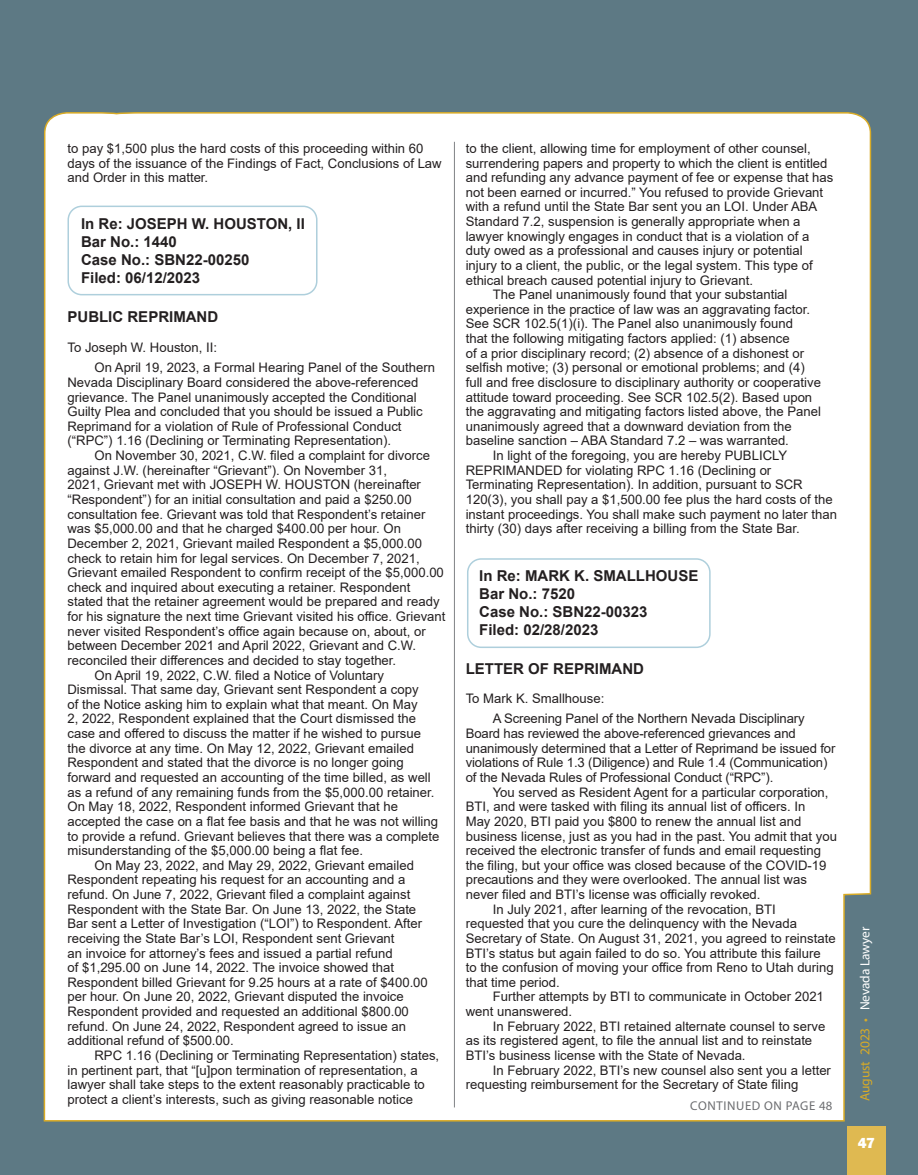
<style>
.page{position:relative;width:918px;height:1175px;background:#fff}
.page>*{position:absolute;margin:0;border:0;box-sizing:border-box;transform-origin:0 0}
.t1{font:700 15px "Arial";color:#231f20}
.t2{font:800 15px "Franklin Gothic";color:#fff}
.t3{font:13.35px "Myriad Pro";letter-spacing:-.01em;color:#fff}
.t4{font:13.2px/14.7px "Arial";color:#231f20}
.t5{font:12.75px "Myriad Pro";letter-spacing:.05em;color:#6c6d70}
.s1{font-size:13.5px;color:#d9ab26}
.s2{color:#d9ab26}
</style>
<div class="page">
<div style="left:0;top:0;width:918px;height:1174px;background:#5d7984"></div>
<div style="left:43px;top:112px;width:829px;height:1010px;background:#fff"></div>
<div style="left:847px;top:1126px;width:39px;height:48px;background:#dfb951"></div>
<hr style="left:454px;top:142px;width:1px;height:965px;background:#808285">
<div style="left:68px;top:206px;width:250px;height:89px;border:2px solid #aecfdc;border-radius:14px"></div>
<div style="left:467px;top:558px;width:244px;height:90px;border:2px solid #aecfdc;border-radius:14px"></div>
<p class="t4" style="left:68px;top:141px;width:376px">to pay $1,500 plus the hard costs of this proceeding within 60 days of the issuance of the Findings of Fact, Conclusions of Law and Order in this matter.</p>
<p class="t1" style="left:81px;top:213px;width:225px">In Re: JOSEPH W. HOUSTON, II</p>
<p class="t1" style="left:81px;top:231px;width:97px">Bar No.: 1440</p>
<p class="t1" style="left:81px;top:249px;width:170px">Case No.: SBN22-00250</p>
<p class="t1" style="left:81px;top:267px;width:121px">Filed: 06/12/2023</p>
<p class="t1" style="left:68px;top:306px;width:152px">PUBLIC REPRIMAND</p>
<p class="t4" style="left:68px;top:339px;width:151px">To Joseph W. Houston, II:</p>
<p class="t4" style="left:68px;top:360px;width:369px;text-indent:27px">On April 19, 2023, a Formal Hearing Panel of the Southern Nevada Disciplinary Board considered the above-referenced grievance. The Panel unanimously accepted the Conditional Guilty Plea and concluded that you should be issued a Public Reprimand for a violation of Rule of Professional Conduct (“RPC”) 1.16 (Declining or Terminating Representation).</p>
<p class="t4" style="left:68px;top:448px;width:379px;text-indent:27px">On November 30, 2021, C.W. filed a complaint for divorce against J.W. (hereinafter “Grievant”). On November 31,<br>2021, Grievant met with JOSEPH W. HOUSTON (hereinafter “Respondent”) for an initial consultation and paid a $250.00 consultation fee. Grievant was told that Respondent’s retainer was $5,000.00 and that he charged $400.00 per hour. On December 2, 2021, Grievant mailed Respondent a $5,000.00 check to retain him for legal services. On December 7, 2021, Grievant emailed Respondent to confirm receipt of the $5,000.00 check and inquired about executing a retainer. Respondent stated that the retainer agreement would be prepared and ready for his signature the next time Grievant visited his office. Grievant never visited Respondent’s office again because on, about, or between December 2021 and April 2022, Grievant and C.W. reconciled their differences and decided to stay together.</p>
<p class="t4" style="left:68px;top:667px;width:374px;text-indent:27px">On April 19, 2022, C.W. filed a Notice of Voluntary Dismissal. That same day, Grievant sent Respondent a copy<br>of the Notice asking him to explain what that meant. On May<br>2, 2022, Respondent explained that the Court dismissed the case and offered to discuss the matter if he wished to pursue the divorce at any time. On May 12, 2022, Grievant emailed Respondent and stated that the divorce is no longer going forward and requested an accounting of the time billed, as well as a refund of any remaining funds from the $5,000.00 retainer.<br>On May 18, 2022, Respondent informed Grievant that he accepted the case on a flat fee basis and that he was not willing to provide a refund. Grievant believes that there was a complete misunderstanding of the $5,000.00 being a flat fee.</p>
<p class="t4" style="left:68px;top:857px;width:362px;text-indent:27px">On May 23, 2022, and May 29, 2022, Grievant emailed Respondent repeating his request for an accounting and a refund. On June 7, 2022, Grievant filed a complaint against Respondent with the State Bar. On June 13, 2022, the State Bar sent a Letter of Investigation (“LOI”) to Respondent. After receiving the State Bar’s LOI, Respondent sent Grievant<br>an invoice for attorney’s fees and issued a partial refund<br>of $1,295.00 on June 14, 2022. The invoice showed that Respondent billed Grievant for 9.25 hours at a rate of $400.00 per hour. On June 20, 2022, Grievant disputed the invoice Respondent provided and requested an additional $800.00 refund. On June 24, 2022, Respondent agreed to issue an additional refund of $500.00.</p>
<p class="t4" style="left:68px;top:1047px;width:373px;text-indent:27px">RPC 1.16 (Declining or Terminating Representation) states, in pertinent part, that “[u]pon termination of representation, a lawyer shall take steps to the extent reasonably practicable to protect a client’s interests, such as giving reasonable notice</p>
<p class="t4" style="left:466px;top:141px;width:369px">to the client, allowing time for employment of other counsel, surrendering papers and property to which the client is entitled and refunding any advance payment of fee or expense that has not been earned or incurred.” You refused to provide Grievant with a refund until the State Bar sent you an LOI. Under ABA Standard 7.2, suspension is generally appropriate when a lawyer knowingly engages in conduct that is a violation of a duty owed as a professional and causes injury or potential injury to a client, the public, or the legal system. This type of ethical breach caused potential injury to Grievant.</p>
<p class="t4" style="left:466px;top:287px;width:357px;text-indent:27px">The Panel unanimously found that your substantial experience in the practice of law was an aggravating factor.<br>See SCR 102.5(1)(i). The Panel also unanimously found<br>that the following mitigating factors applied: (1) absence<br>of a prior disciplinary record; (2) absence of a dishonest or selfish motive; (3) personal or emotional problems; and (4) full and free disclosure to disciplinary authority or cooperative attitude toward proceeding. See SCR 102.5(2). Based upon the aggravating and mitigating factors listed above, the Panel unanimously agreed that a downward deviation from the baseline sanction – ABA Standard 7.2 – was warranted.</p>
<p class="t4" style="left:466px;top:448px;width:373px;text-indent:27px">In light of the foregoing, you are hereby PUBLICLY REPRIMANDED for violating RPC 1.16 (Declining or Terminating Representation). In addition, pursuant to SCR 120(3), you shall pay a $1,500.00 fee plus the hard costs of the instant proceedings. You shall make such payment no later than thirty (30) days after receiving a billing from the State Bar.</p>
<p class="t1" style="left:479px;top:564px;width:221px">In Re: MARK K. SMALLHOUSE</p>
<p class="t1" style="left:479px;top:582px;width:97px">Bar No.: 7520</p>
<p class="t1" style="left:479px;top:600px;width:170px">Case No.: SBN22-00323</p>
<p class="t1" style="left:479px;top:618px;width:121px">Filed: 02/28/2023</p>
<p class="t1" style="left:466px;top:657px;width:180px">LETTER OF REPRIMAND</p>
<p class="t4" style="left:466px;top:690px;width:140px">To Mark K. Smallhouse:</p>
<p class="t4" style="left:466px;top:711px;width:371px;text-indent:27px">A Screening Panel of the Northern Nevada Disciplinary Board has reviewed the above-referenced grievances and unanimously determined that a Letter of Reprimand be issued for violations of Rule 1.3 (Diligence) and Rule 1.4 (Communication) of the Nevada Rules of Professional Conduct (“RPC”).</p>
<p class="t4" style="left:466px;top:784px;width:373px;text-indent:27px">You served as Resident Agent for a particular corporation, BTI, and were tasked with filing its annual list of officers. In<br>May 2020, BTI paid you $800 to renew the annual list and business license, just as you had in the past. You admit that you received the electronic transfer of funds and email requesting the filing, but your office was closed because of the COVID-19 precautions and they were overlooked. The annual list was never filed and BTI’s license was officially revoked.</p>
<p class="t4" style="left:466px;top:901px;width:371px;text-indent:27px">In July 2021, after learning of the revocation, BTI requested that you cure the delinquency with the Nevada Secretary of State. On August 31, 2021, you agreed to reinstate BTI’s status but again failed to do so. You attribute this failure<br>to the confusion of moving your office from Reno to Utah during that time period.</p>
<p class="t4" style="left:466px;top:989px;width:360px;text-indent:27px">Further attempts by BTI to communicate in October 2021 went unanswered.</p>
<p class="t4" style="left:466px;top:1018px;width:361px;text-indent:27px">In February 2022, BTI retained alternate counsel to serve as its registered agent, to file the annual list and to reinstate<br>BTI’s business license with the State of Nevada.</p>
<p class="t4" style="left:466px;top:1062px;width:367px;text-indent:27px">In February 2022, BTI’s new counsel also sent you a letter requesting reimbursement for the Secretary of State filing</p>
<p class="t5" style="left:690px;top:1097px;width:144px">CONTINUED ON PAGE 48</p>
<p class="t3" style="left:857px;top:1101px;width:176px;rotate:-90deg"><span class="s1">August 2023</span> <span class="s2">•</span> Nevada Lawyer</p>
<p class="t2" style="left:858px;top:1132px;width:18px">47</p>
</div>
